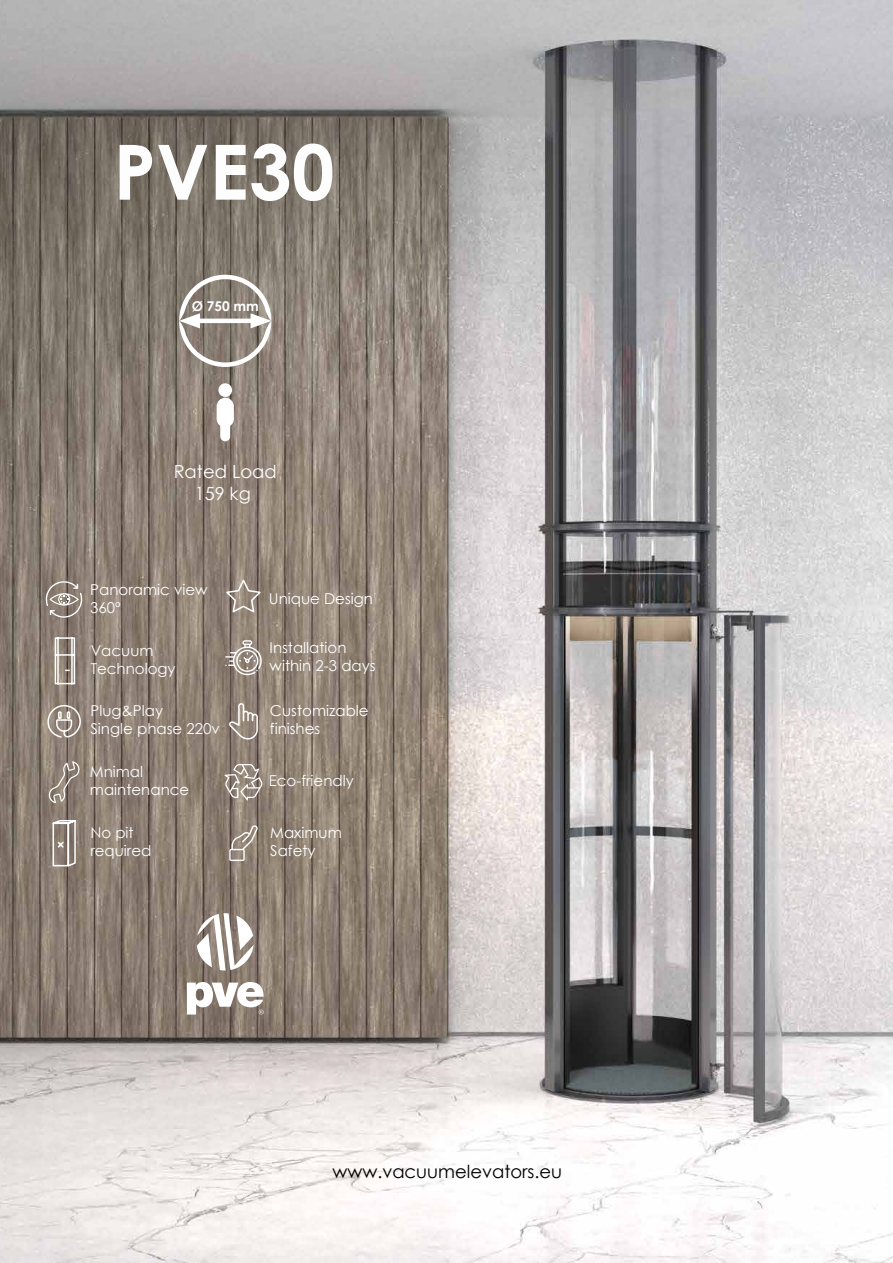
<style>
.page{position:relative;width:893px;height:1263px;background:#fff}
.page>*{position:absolute;margin:0;border:0;box-sizing:border-box;transform-origin:0 0}
.t1{font:700 76.2px "Century Gothic";color:#fdfdfd}
.t2{font:18px "Century Gothic";color:#000}
.t3{font:18px/21.6px "Century Gothic";color:#fff;text-align:center}
.t4{font:15px/18px "Century Gothic";color:#fff}
.t5{font:700 13.5px "Century Gothic";color:#fff}
</style>
<div class="page">
<img style="left:0;top:0;width:893px;height:1263px">
<svg style="left:179px;top:275px;width:92px;height:92px"></svg>
<svg style="left:187px;top:982px;width:77px;height:32px"></svg>
<svg style="left:197px;top:913px;width:57px;height:57px"></svg>
<svg style="left:217px;top:398px;width:17px;height:43px"></svg>
<div style="left:218px;top:383px;width:14px;height:14px;background:#fff;border-radius:50%"></div>
<svg style="left:45px;top:818px;width:38px;height:50px;background:#9a8f87"></svg>
<svg style="left:224px;top:578px;width:39px;height:36px"></svg>
<svg style="left:45px;top:704px;width:37px;height:35px"></svg>
<svg style="left:229px;top:703px;width:29px;height:36px"></svg>
<svg style="left:224px;top:764px;width:39px;height:36px"></svg>
<svg style="left:229px;top:825px;width:29px;height:36px"></svg>
<svg style="left:45px;top:579px;width:38px;height:39px"></svg>
<svg style="left:48px;top:761px;width:32px;height:42px"></svg>
<svg style="left:54px;top:636px;width:22px;height:49px"></svg>
<svg style="left:225px;top:640px;width:37px;height:35px"></svg>
<h1 class="t1" style="left:113px;top:114px;width:223px">PVE30</h1>
<p class="t5" style="left:192px;top:296px;width:68px">Ø 750 mm</p>
<p class="t3" style="left:174px;top:460px;width:105px">Rated Load<br>159 kg</p>
<p class="t4" style="left:90px;top:580px;width:119px">Panoramic view<br>360º</p>
<p class="t4" style="left:269px;top:589px;width:106px">Unique Design</p>
<p class="t4" style="left:270px;top:638px;width:108px">Installation within 2-3 days</p>
<p class="t4" style="left:270px;top:702px;width:100px">Customizable finishes</p>
<p class="t4" style="left:91px;top:641px;width:86px">Vacuum<br>Technology</p>
<p class="t4" style="left:91px;top:702px;width:131px">Plug&amp;Play<br>Single phase 220v</p>
<p class="t4" style="left:90px;top:763px;width:101px">Mnimal maintenance</p>
<p class="t4" style="left:269px;top:772px;width:86px">Eco-friendly</p>
<p class="t4" style="left:90px;top:824px;width:63px">No pit required</p>
<p class="t4" style="left:270px;top:824px;width:73px">Maximum<br>Safety</p>
<p class="t2" style="left:332px;top:1159px;width:231px">www.vacuumelevators.eu</p>
</div>
